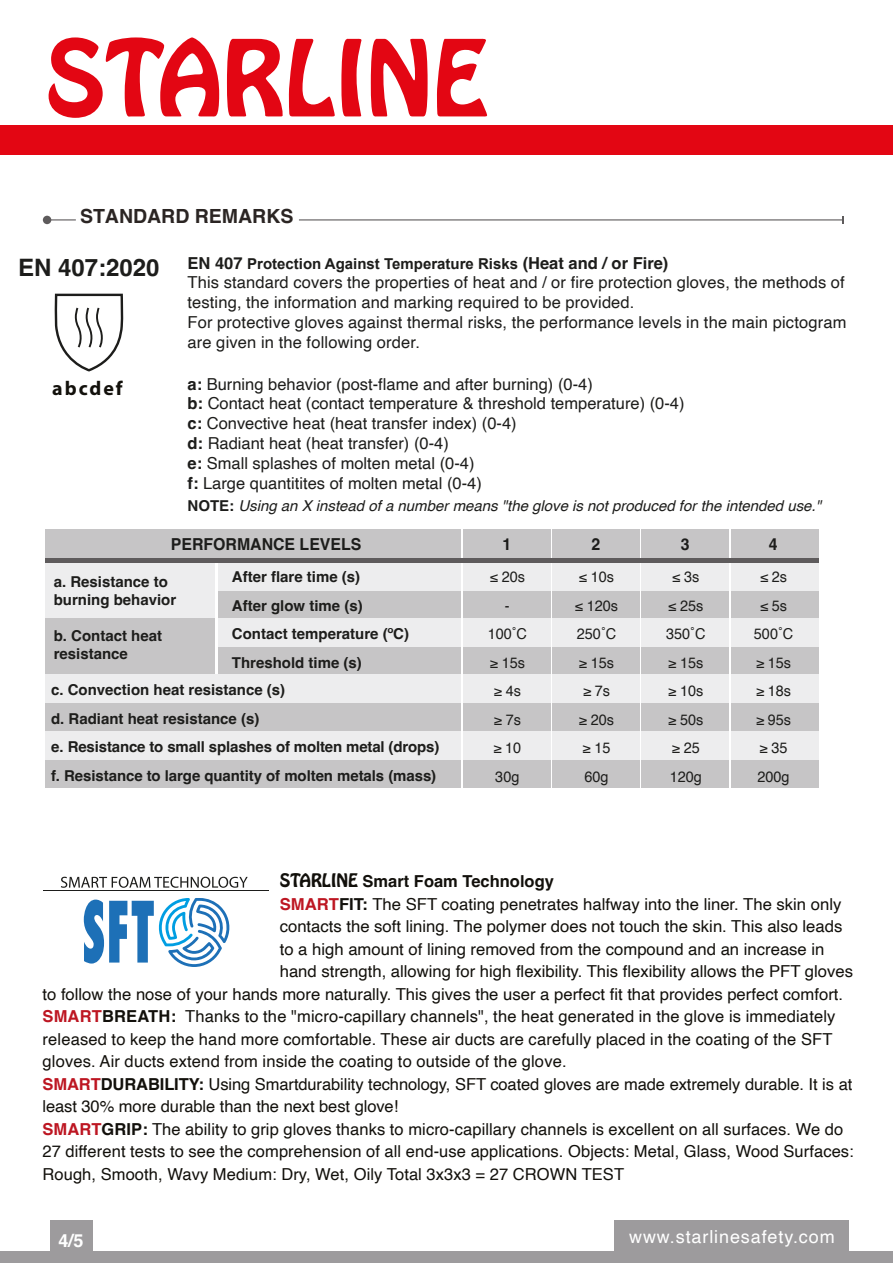
<style>
.page{position:relative;width:893px;height:1263px;background:#fff}
.page>*{position:absolute;margin:0;border:0;box-sizing:border-box;transform-origin:0 0}
.t1{font:700 24px "Helvetica";color:#1d1d1b}
.t2{font:700 19.95px "Myriad Pro";letter-spacing:.1em;color:#13110c}
.t3{font:700 19.5px "Helvetica";color:#2b2523}
.t4{font:18px "Helvetica";letter-spacing:.05em;color:#fff}
.t5{font:700 18px "Helvetica";color:#fff}
.t6{font:16.5px "Helvetica";color:#12100b}
.t7{font:16.5px/19.8px "Helvetica";letter-spacing:.01em;color:#1d1d1b}
.t8{font:700 16.5px "Helvetica";color:#12100b}
.t9{font:700 16.5px "Helvetica";color:#1d1d1b;scale:.96 1}
.t10{font:700 15px/28.5px "Helvetica";color:#1d1d1b}
.t11{font:15px/28.5px "Helvetica";color:#1d1d1b;text-align:center;scale:.96 1}
.t12{font:italic 15px "Helvetica";color:#1d1d1b}
.t13{font:700 15px "Arial";color:#1d1d1b}
.s1{font-family:"Helvetica";font-size:16.5px}
.s2{font-weight:700}
.s3{font-weight:700;font-style:normal}
.s4{font-family:"Hobo Std";font-weight:400}
.s5{font-weight:700;color:#bd1622}
</style>
<div class="page">
<div style="left:0;top:126px;width:893px;height:29px;background:#e30613"></div>
<svg style="left:49px;top:37px;width:170px;height:81px"></svg>
<svg style="left:227px;top:38px;width:108px;height:79px"></svg>
<svg style="left:341px;top:38px;width:20px;height:79px"></svg>
<svg style="left:371px;top:38px;width:57px;height:79px"></svg>
<svg style="left:436px;top:39px;width:51px;height:78px"></svg>
<div style="left:0;top:1251px;width:893px;height:12px;background:#9d9b9d"></div>
<div style="left:614px;top:1220px;width:234px;height:43px;background:#9d9b9d"></div>
<div style="left:50px;top:1220px;width:43px;height:43px;background:#9d9b9d"></div>
<svg style="left:61px;top:877px;width:187px;height:11px"></svg>
<svg style="left:84px;top:898px;width:146px;height:69px"></svg>
<svg style="left:51px;top:219px;width:25px;height:1px"></svg>
<div style="left:43px;top:216px;width:8px;height:8px;background:#5e5b5c;border-radius:50%"></div>
<hr style="left:299px;top:219px;width:544px;height:1px;background:#5e5b5c">
<div style="left:218px;top:590px;width:243px;height:28px;background:#c6c5c6"></div>
<div style="left:45px;top:530px;width:416px;height:28px;background:#c6c5c6"></div>
<div style="left:218px;top:562px;width:243px;height:28px;background:#ededee"></div>
<div style="left:218px;top:647px;width:243px;height:28px;background:#c6c5c6"></div>
<div style="left:218px;top:618px;width:243px;height:29px;background:#ededee"></div>
<div style="left:45px;top:562px;width:169px;height:56px;background:#ededee"></div>
<div style="left:45px;top:618px;width:169px;height:57px;background:#c6c5c6"></div>
<div style="left:45px;top:703px;width:416px;height:28px;background:#c6c5c6"></div>
<div style="left:45px;top:675px;width:416px;height:28px;background:#ededee"></div>
<div style="left:45px;top:759px;width:416px;height:28px;background:#c6c5c6"></div>
<div style="left:45px;top:731px;width:416px;height:28px;background:#ededee"></div>
<div style="left:463px;top:590px;width:87px;height:28px;background:#c6c5c6"></div>
<div style="left:463px;top:562px;width:87px;height:28px;background:#ededee"></div>
<div style="left:463px;top:647px;width:87px;height:28px;background:#c6c5c6"></div>
<div style="left:463px;top:618px;width:87px;height:29px;background:#ededee"></div>
<div style="left:553px;top:590px;width:87px;height:28px;background:#c6c5c6"></div>
<div style="left:553px;top:562px;width:87px;height:28px;background:#ededee"></div>
<div style="left:553px;top:647px;width:87px;height:28px;background:#c6c5c6"></div>
<div style="left:553px;top:618px;width:87px;height:29px;background:#ededee"></div>
<div style="left:642px;top:590px;width:87px;height:28px;background:#c6c5c6"></div>
<div style="left:642px;top:562px;width:87px;height:28px;background:#ededee"></div>
<div style="left:642px;top:647px;width:87px;height:28px;background:#c6c5c6"></div>
<div style="left:642px;top:618px;width:87px;height:29px;background:#ededee"></div>
<div style="left:731px;top:590px;width:87px;height:28px;background:#c6c5c6"></div>
<div style="left:731px;top:562px;width:87px;height:28px;background:#ededee"></div>
<div style="left:731px;top:647px;width:87px;height:28px;background:#c6c5c6"></div>
<div style="left:731px;top:618px;width:87px;height:29px;background:#ededee"></div>
<div style="left:463px;top:703px;width:87px;height:28px;background:#c6c5c6"></div>
<div style="left:463px;top:675px;width:87px;height:28px;background:#ededee"></div>
<div style="left:463px;top:759px;width:87px;height:28px;background:#c6c5c6"></div>
<div style="left:463px;top:731px;width:87px;height:28px;background:#ededee"></div>
<div style="left:553px;top:703px;width:87px;height:28px;background:#c6c5c6"></div>
<div style="left:553px;top:675px;width:87px;height:28px;background:#ededee"></div>
<div style="left:553px;top:759px;width:87px;height:28px;background:#c6c5c6"></div>
<div style="left:553px;top:731px;width:87px;height:28px;background:#ededee"></div>
<div style="left:642px;top:703px;width:87px;height:28px;background:#c6c5c6"></div>
<div style="left:642px;top:675px;width:87px;height:28px;background:#ededee"></div>
<div style="left:642px;top:759px;width:87px;height:28px;background:#c6c5c6"></div>
<div style="left:642px;top:731px;width:87px;height:28px;background:#ededee"></div>
<div style="left:731px;top:703px;width:87px;height:28px;background:#c6c5c6"></div>
<div style="left:731px;top:675px;width:87px;height:28px;background:#ededee"></div>
<div style="left:731px;top:759px;width:87px;height:28px;background:#c6c5c6"></div>
<div style="left:731px;top:731px;width:87px;height:28px;background:#ededee"></div>
<div style="left:463px;top:530px;width:87px;height:28px;background:#c6c5c6"></div>
<div style="left:553px;top:530px;width:87px;height:28px;background:#c6c5c6"></div>
<div style="left:642px;top:530px;width:87px;height:28px;background:#c6c5c6"></div>
<div style="left:731px;top:530px;width:87px;height:28px;background:#c6c5c6"></div>
<hr style="left:45px;top:558px;width:773px;height:4px;background:#5e5b5c">
<svg style="left:54px;top:293px;width:70px;height:79px"></svg>
<p class="t3" style="left:80px;top:204px;width:215px">STANDARD REMARKS</p>
<p class="t13" style="left:188px;top:253px;width:482px"><span class="s1">EN 407</span> Protection Against Temperature Risks <span class="s1">(Heat and / or Fire)</span></p>
<p class="t7" style="left:188px;top:273px;width:661px">This standard covers the properties of heat and / or fire protection gloves, the methods of testing, the information and marking required to be provided.<br>For protective gloves against thermal risks, the performance levels in the main pictogram are given in the following order.</p>
<p class="t7" style="left:188px;top:374px;width:499px"><span class="s2">a:</span> Burning behavior (post-flame and after burning) (0-4)<br><span class="s2">b:</span> Contact heat (contact temperature &amp; threshold temperature) (0-4) <span class="s2">c:</span> Convective heat (heat transfer index) (0-4)<br><span class="s2">d:</span> Radiant heat (heat transfer) (0-4)<br><span class="s2">e:</span> Small splashes of molten metal (0-4)<br><span class="s2">f:</span> Large quantitites of molten metal (0-4)</p>
<p class="t12" style="left:188px;top:494px;width:635px"><span class="s3">NOTE:</span> Using an X instead of a number means "the glove is not produced for the intended use."</p>
<h1 class="t1" style="left:18px;top:253px;width:143px">EN 407:2020</h1>
<p class="t2" style="left:52px;top:376px;width:72px">abcdef</p>
<p class="t9" style="left:171px;top:534px;width:200px">PERFORMANCE LEVELS</p>
<p class="t9" style="left:502px;top:534px;width:11px">1</p>
<p class="t11" style="left:488px;top:563px;width:42px">≤ 20s -<br>100˚C ≥ 15s ≥ 4s<br>≥ 7s<br>≥ 10<br>30g</p>
<p class="t10" style="left:232px;top:564px;width:179px">After flare time (s)<br>After glow time (s)<br>Contact temperature (ºC)<br>Threshold time (s)</p>
<p class="t10" style="left:54px;top:574px;width:124px;line-height:18px">a. Resistance to burning behavior</p>
<p class="t10" style="left:54px;top:628px;width:110px;line-height:18px">b. Contact heat resistance</p>
<p class="t10" style="left:51px;top:677px;width:390px">c. Convection heat resistance (s)<br>d. Radiant heat resistance (s)<br>e. Resistance to small splashes of molten metal (drops) f. Resistance to large quantity of molten metals (mass)</p>
<p class="t9" style="left:592px;top:534px;width:11px">2</p>
<p class="t11" style="left:575px;top:563px;width:46px">≤ 10s ≤ 120s<br>250˚C ≥ 15s ≥ 7s<br>≥ 20s ≥ 15<br>60g</p>
<p class="t9" style="left:681px;top:534px;width:11px">3</p>
<p class="t11" style="left:666px;top:563px;width:42px">≤ 3s<br>≤ 25s<br>350˚C ≥ 15s ≥ 10s ≥ 50s ≥ 25<br>120g</p>
<p class="t9" style="left:769px;top:534px;width:11px">4</p>
<p class="t11" style="left:754px;top:563px;width:42px">≤ 2s<br>≤ 5s<br>500˚C ≥ 15s ≥ 18s ≥ 95s ≥ 35<br>200g</p>
<p class="t8" style="left:280px;top:871px;width:276px"><span class="s4">STARLINE</span> Smart Foam Technology</p>
<p class="t6" style="left:280px;top:891px;width:563px"><span class="s5">SMART</span><span class="s2">FIT:</span> The SFT coating penetrates halfway into the liner. The skin only</p>
<p class="t6" style="left:280px;top:913px;width:564px">contacts the soft lining. The polymer does not touch the skin. This also leads</p>
<p class="t6" style="left:280px;top:936px;width:546px">to a high amount of lining removed from the compound and an increase in</p>
<p class="t6" style="left:280px;top:958px;width:575px">hand strength, allowing for high flexibility. This flexibility allows the PFT gloves</p>
<p class="t6" style="left:42px;top:981px;width:802px">to follow the nose of your hands more naturally. This gives the user a perfect fit that provides perfect comfort.</p>
<p class="t6" style="left:42px;top:1003px;width:795px"><span class="s5">SMART</span><span class="s2">BREATH:</span> Thanks to the "micro-capillary channels", the heat generated in the glove is immediately</p>
<p class="t6" style="left:42px;top:1026px;width:791px">released to keep the hand more comfortable. These air ducts are carefully placed in the coating of the SFT</p>
<p class="t6" style="left:42px;top:1048px;width:526px">gloves. Air ducts extend from inside the coating to outside of the glove.</p>
<p class="t6" style="left:42px;top:1071px;width:811px"><span class="s5">SMART</span><span class="s2">DURABILITY:</span> Using Smartdurability technology, SFT coated gloves are made extremely durable. It is at</p>
<p class="t6" style="left:42px;top:1093px;width:357px">least 30% more durable than the next best glove!</p>
<p class="t6" style="left:42px;top:1116px;width:802px"><span class="s5">SMART</span><span class="s2">GRIP:</span> The ability to grip gloves thanks to micro-capillary channels is excellent on all surfaces. We do</p>
<p class="t6" style="left:42px;top:1138px;width:813px">27 different tests to see the comprehension of all end-use applications. Objects: Metal, Glass, Wood Surfaces:</p>
<p class="t6" style="left:42px;top:1161px;width:583px">Rough, Smooth, Wavy Medium: Dry, Wet, Oily Total 3x3x3 = 27 CROWN TEST</p>
<p class="t5" style="left:59px;top:1230px;width:27px">4/5</p>
<p class="t4" style="left:629px;top:1223px;width:207px">www.starlinesafety.com</p>
</div>
